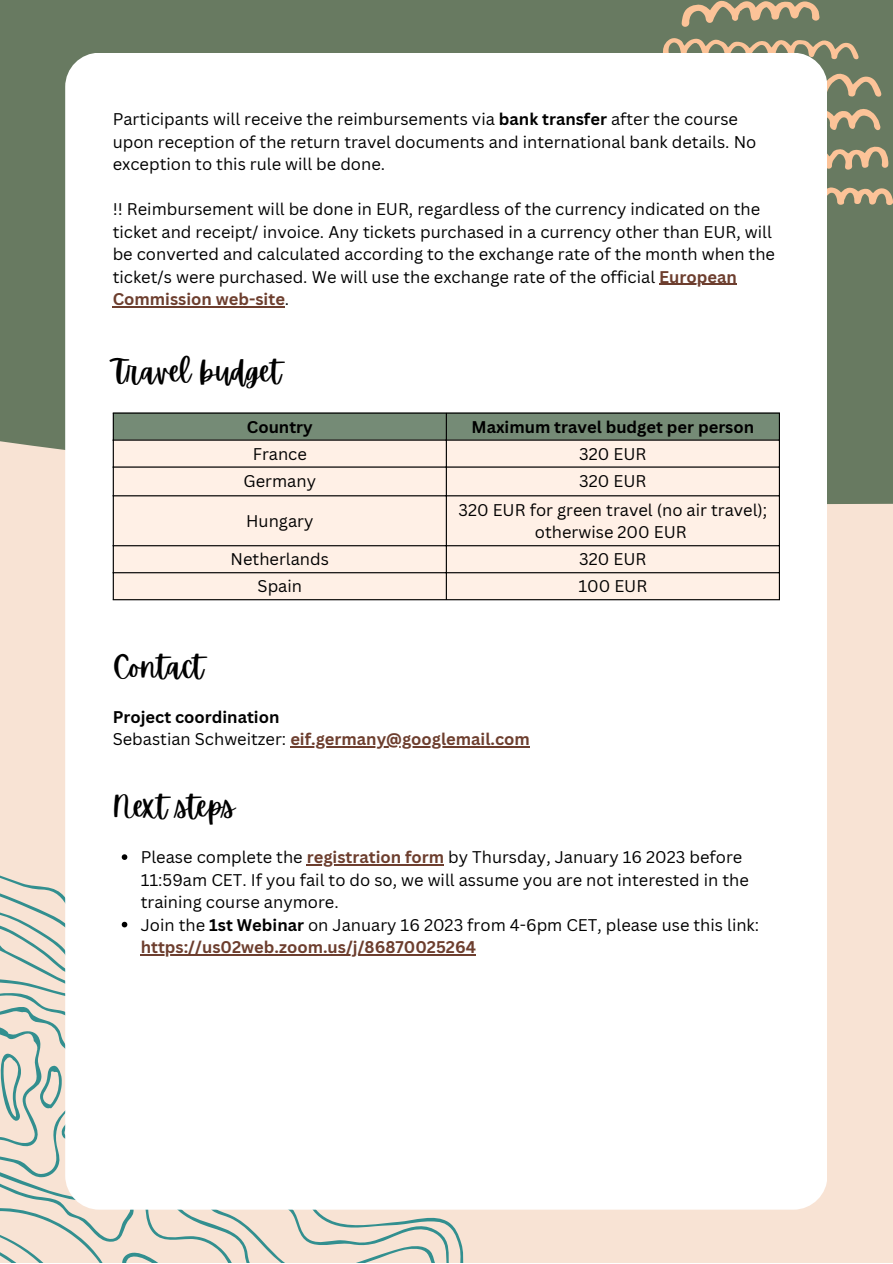
<style>
.page{position:relative;width:893px;height:1264px;background:#fff}
.page>*{position:absolute;margin:0;border:0;box-sizing:border-box;transform-origin:0 0}
.t1{font:30px "Apricots";color:#000}
.t2{font:16.5px/22.5px "Canva Sans";color:#000}
.t3{font:700 16.5px/22.5px "Canva Sans";color:#6d3e2e}
.t4{font:700 16.5px "Canva Sans";color:#000}
.s1{font-weight:700}
.s2{font-weight:700;color:#6d3e2e}
.s3{color:#000}
.s4{font-weight:400;color:#000}
</style>
<div class="page">
<div style="left:0;top:0;width:892px;height:1262px;background:#f8e3d4"></div>
<svg style="left:0;top:877px;width:469px;height:385px"></svg>
<div style="left:0;top:0;width:892px;height:509px;background:#687a61"></div>
<svg style="left:822px;top:71px;width:59px;height:26px"></svg>
<svg style="left:681px;top:1px;width:138px;height:26px;background:#a09576"></svg>
<svg style="left:826px;top:108px;width:54px;height:25px"></svg>
<svg style="left:662px;top:38px;width:196px;height:22px;background:#a39777"></svg>
<svg style="left:826px;top:187px;width:66px;height:20px"></svg>
<svg style="left:826px;top:146px;width:62px;height:25px;background:#a59979"></svg>
<div style="left:65px;top:53px;width:761px;height:1156px;background:#fff;border-radius:34px"></div>
<div style="left:114px;top:413px;width:664px;height:26px;background:#758b76"></div>
<div style="left:114px;top:440px;width:664px;height:159px;background:#fff0e6"></div>
<hr style="left:113px;top:413px;width:1px;height:186px;background:#000">
<hr style="left:446px;top:413px;width:1px;height:186px;background:#000">
<hr style="left:778px;top:413px;width:1px;height:186px;background:#000">
<hr style="left:113px;top:412px;width:666px;height:1px;background:#000">
<hr style="left:113px;top:439px;width:666px;height:1px;background:#000">
<hr style="left:113px;top:466px;width:666px;height:1px;background:#000">
<hr style="left:113px;top:495px;width:666px;height:1px;background:#000">
<hr style="left:113px;top:545px;width:666px;height:1px;background:#000">
<hr style="left:113px;top:572px;width:666px;height:1px;background:#000">
<hr style="left:113px;top:599px;width:666px;height:1px;background:#000">
<hr style="left:659px;top:284px;width:77px;height:1px;background:#6d3e2e">
<hr style="left:113px;top:306px;width:172px;height:1px;background:#6d3e2e">
<hr style="left:290px;top:746px;width:240px;height:1px;background:#6d3e2e">
<svg style="left:122px;top:854px;width:5px;height:6px"></svg>
<hr style="left:307px;top:864px;width:137px;height:1px;background:#6d3e2e">
<svg style="left:122px;top:921px;width:5px;height:6px"></svg>
<hr style="left:141px;top:954px;width:335px;height:1px;background:#6d3e2e">
<p class="t2" style="left:113px;top:108px;width:645px">Participants will receive the reimbursements via <span class="s1">bank transfer</span> after the course upon reception of the return travel documents and international bank details. No exception to this rule will be done.</p>
<p class="t2" style="left:113px;top:198px;width:663px">!! Reimbursement will be done in EUR, regardless of the currency indicated on the ticket and receipt/ invoice. Any tickets purchased in a currency other than EUR, will be converted and calculated according to the exchange rate of the month when the ticket/s were purchased. We will use the exchange rate of the official <span class="s2">European Commission web-site</span>.</p>
<h1 class="t1" style="left:113px;top:354px;width:170px">Travel budget</h1>
<p class="t4" style="left:247px;top:415px;width:67px">Country</p>
<p class="t4" style="left:471px;top:415px;width:284px">Maximum travel budget per person</p>
<p class="t2" style="left:253px;top:442px;width:56px">France</p>
<p class="t2" style="left:579px;top:442px;width:69px">320 EUR</p>
<p class="t2" style="left:243px;top:469px;width:74px">Germany</p>
<p class="t2" style="left:579px;top:469px;width:69px">320 EUR</p>
<p class="t2" style="left:246px;top:509px;width:69px">Hungary</p>
<p class="t2" style="left:458px;top:498px;width:310px;text-align:center">320 EUR for green travel (no air travel); otherwise 200 EUR</p>
<h1 class="t1" style="left:113px;top:649px;width:92px">Contact</h1>
<p class="t2" style="left:230px;top:548px;width:100px">Netherlands</p>
<p class="t2" style="left:579px;top:548px;width:69px">320 EUR</p>
<p class="t2" style="left:257px;top:574px;width:46px">Spain</p>
<p class="t2" style="left:578px;top:574px;width:70px">100 EUR</p>
<p class="t3" style="left:113px;top:705px;width:418px"><span class="s3">Project coordination<br></span><span class="s4">Sebastian Schweitzer:</span> eif.germany@googlemail.com</p>
<h1 class="t1" style="left:113px;top:789px;width:124px">Next steps</h1>
<p class="t2" style="left:141px;top:845px;width:620px">Please complete the <span class="s2">registration form</span> by Thursday, January 16 2023 before 11:59am CET. If you fail to do so, we will assume you are not interested in the training course anymore.<br>Join the <span class="s1">1st Webinar</span> on January 16 2023 from 4-6pm CET, please use this link: <span class="s2">https://us02web.zoom.us/j/86870025264</span></p>
</div>
